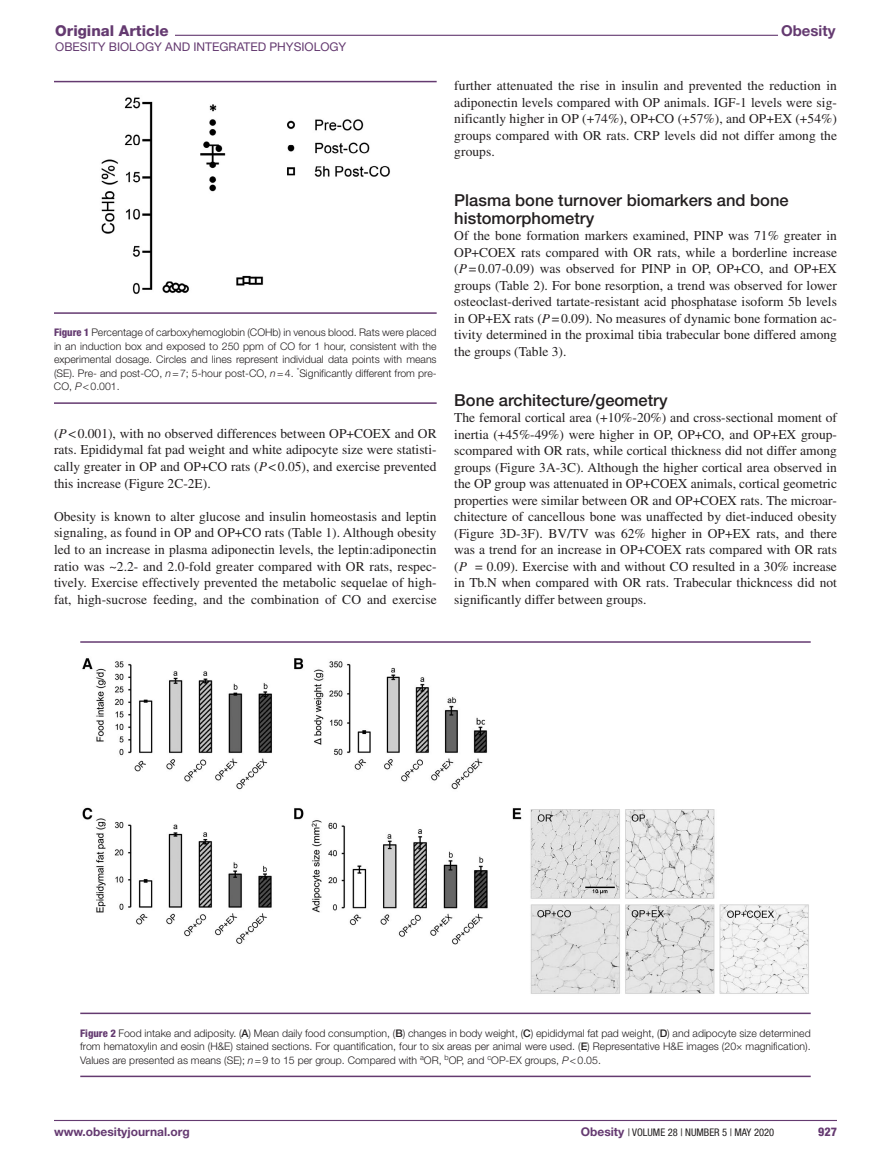
<style>
.page{position:relative;width:891px;height:1175px;background:#fff}
.page>*{position:absolute;margin:0;border:0;box-sizing:border-box;transform-origin:0 0}
.t1{font:500 16.5px/18px "Helvetica Neue LT Std";color:#231f20}
.t2{font:800 15px "Helvetica Neue LT Std";color:#643a70}
.t3{font:700 15px "Helvetica Neue LT Std";color:#643a70}
.t4{font:13.5px/16.5px "Times LT Std";color:#231f20;text-align:justify}
.t5{font:12px "Helvetica Neue LT Std";color:#643a70}
.t6{font:700 12px "Helvetica Neue LT Std";color:#653a71}
.t7{font:800 condensed 12px "Helvetica Neue LT Std";color:#653a71}
.t8{font:300 10.5px/13.5px "Helvetica Neue LT Std";color:#231f20;text-align:justify}
.t9{font:condensed 10.5px "Helvetica Neue LT Std";color:#231f20}
.s1{font-weight:800;font-stretch:condensed;color:#643a70}
.s2{font-style:italic}
.s3{font-weight:500}
.s4{font-weight:700;font-stretch:normal;font-size:12px;color:#653a71}
</style>
<div class="page">
<hr style="left:97px;top:35px;width:681px;height:1px;background:#643a70">
<div style="left:55px;top:25px;width:120px;height:15px;background:#fff"></div>
<hr style="left:54px;top:1119px;width:783px;height:2px;background:#643a70">
<hr style="left:54px;top:312px;width:383px;height:2px;background:#643a70">
<hr style="left:54px;top:402px;width:383px;height:2px;background:#643a70">
<img style="left:101px;top:97px;width:289px;height:197px">
<hr style="left:54px;top:81px;width:383px;height:1px;background:#643a70">
<hr style="left:80px;top:1012px;width:731px;height:2px;background:#643a70">
<hr style="left:80px;top:1075px;width:731px;height:2px;background:#643a70">
<img style="left:82px;top:658px;width:727px;height:336px">
<hr style="left:80px;top:641px;width:731px;height:1px;background:#643a70">
<p class="t2" style="left:55px;top:22px;width:115px">Original Article</p>
<p class="t3" style="left:781px;top:21px;width:56px">Obesity</p>
<p class="t5" style="left:55px;top:39px;width:293px">OBESITY BIOLOGY AND INTEGRATED PHYSIOLOGY</p>
<p class="t8" style="left:54px;top:325px;width:384px"><span class="s1">Figure 1</span> Percentage of carboxyhemoglobin (COHb) in venous blood. Rats were placed in an induction box and exposed to 250 ppm of CO for 1 hour, consistent with the experimental dosage. Circles and lines represent individual data points with means (SE). Pre- and post-CO, <span class="s2">n</span>=7; 5-hour post-CO, <span class="s2">n</span>=4. <sup>*</sup>Significantly different from pre-CO, <span class="s2">P</span>&lt;0.001.</p>
<p class="t4" style="left:54px;top:425px;width:384px">(<span class="s2">P</span>&lt;0.001), with no observed differences between OP+COEX and OR rats. Epididymal fat pad weight and white adipocyte size were statisti&shy;cally greater in OP and OP+CO rats (<span class="s2">P</span>&lt;0.05), and exercise prevented this increase (Figure 2C-2E).</p>
<p class="t4" style="left:54px;top:508px;width:384px">Obesity is known to alter glucose and insulin homeostasis and leptin signaling, as found in OP and OP+CO rats (Table 1). Although obesity led to an increase in plasma adiponectin levels, the leptin:adiponectin ratio was ~2.2- and 2.0-fold greater compared with OR rats, respec&shy;tively. Exercise effectively prevented the metabolic sequelae of high&shy;fat, high-sucrose feeding, and the combination of CO and exercise</p>
<p class="t4" style="left:454px;top:77px;width:384px">further attenuated the rise in insulin and prevented the reduction in adiponectin levels compared with OP animals. IGF-1 levels were sig&shy;nificantly higher in OP (+74%), OP+CO (+57%), and OP+EX (+54%) groups compared with OR rats. CRP levels did not differ among the groups.</p>
<p class="t1" style="left:454px;top:191px;width:336px">Plasma bone turnover biomarkers and bone histomorphometry</p>
<p class="t4" style="left:454px;top:227px;width:384px">Of the bone formation markers examined, PINP was 71% greater in OP+COEX rats compared with OR rats, while a borderline increase (<span class="s2">P</span>=0.07-0.09) was observed for PINP in OP, OP+CO, and OP+EX groups (Table 2). For bone resorption, a trend was observed for lower osteoclast-derived tartate-resistant acid phosphatase isoform 5b levels in OP+EX rats (<span class="s2">P</span>=0.09). No measures of dynamic bone formation ac&shy;tivity determined in the proximal tibia trabecular bone differed among the groups (Table 3).</p>
<p class="t1" style="left:454px;top:390px;width:215px">Bone architecture/geometry</p>
<p class="t4" style="left:454px;top:409px;width:384px">The femoral cortical area (+10%-20%) and cross-sectional moment of inertia (+45%-49%) were higher in OP, OP+CO, and OP+EX group&shy;scompared with OR rats, while cortical thickness did not differ among groups (Figure 3A-3C). Although the higher cortical area observed in the OP group was attenuated in OP+COEX animals, cortical geometric properties were similar between OR and OP+COEX rats. The microar&shy;chitecture of cancellous bone was unaffected by diet-induced obesity (Figure 3D-3F). BV/TV was 62% higher in OP+EX rats, and there was a trend for an increase in OP+COEX rats compared with OR rats (<span class="s2">P</span> = 0.09). Exercise with and without CO resulted in a 30% increase in Tb.N when compared with OR rats. Trabecular thickncess did not significantly differ between groups.</p>
<p class="t8" style="left:80px;top:1025px;width:732px"><span class="s1">Figure 2</span> Food intake and adiposity. (<span class="s3">A</span>) Mean daily food consumption, (<span class="s3">B</span>) changes in body weight, (<span class="s3">C</span>) epididymal fat pad weight, (<span class="s3">D</span>) and adipocyte size determined from hematoxylin and eosin (H&amp;E) stained sections. For quantification, four to six areas per animal were used. (<span class="s3">E</span>) Representative H&amp;E images (20× magnification).<br>Values are presented as means (SE); <span class="s2">n</span>=9 to 15 per group. Compared with <sup>a</sup>OR, <sup>b</sup>OP, and <sup>c</sup>OP-EX groups, <span class="s2">P</span>&lt;0.05.</p>
<p class="t6" style="left:54px;top:1124px;width:137px">www.obesityjournal.org</p>
<p class="t9" style="left:581px;top:1126px;width:195px"><span class="s4">Obesity</span> | VOLUME 28 | NUMBER 5 | MAY 2020</p>
<p class="t7" style="left:818px;top:1124px;width:20px">927</p>
</div>
